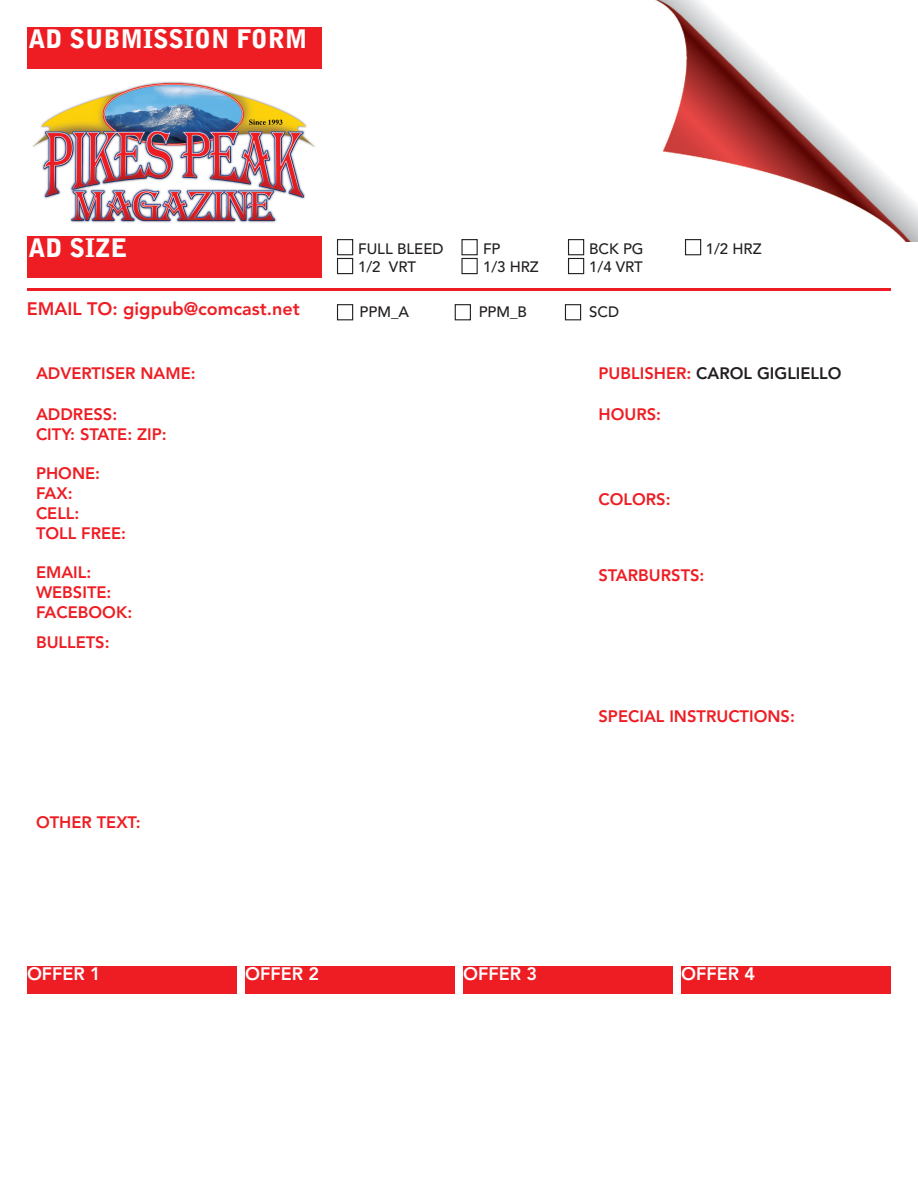
<style>
.page{position:relative;width:918px;height:1188px;background:#fff}
.page>*{position:absolute;margin:0;border:0;box-sizing:border-box;transform-origin:0 0}
.t1{font:900 25.5px "Bell Gothic BT";color:#fff}
.t2{font:800 18px "Avenir LT Std";color:#ee1d23}
.t3{font:800 18px "Avenir LT Std";color:#fff}
.t4{font:800 16.5px/19.8px "Avenir LT Std";color:#ee1d23}
.t5{font:800 16.5px "Avenir LT Std";color:#231f20}
.t6{font:500 15px "Avenir LT Std";color:#231f20}
.s1{color:#ee1d23}
</style>
<div class="page">
<img style="left:655px;top:0;width:262px;height:241px">
<div style="left:27px;top:236px;width:295px;height:42px;background:#ee1d23"></div>
<img style="left:32px;top:81px;width:283px;height:142px">
<div style="left:27px;top:27px;width:295px;height:42px;background:#ee1d23"></div>
<hr style="left:27px;top:288px;width:864px;height:3px;background:#ee1d23">
<svg style="left:337px;top:239px;width:365px;height:82px"></svg>
<div style="left:27px;top:967px;width:210px;height:27px;background:#ee1d23"></div>
<div style="left:245px;top:967px;width:210px;height:27px;background:#ee1d23"></div>
<div style="left:463px;top:967px;width:210px;height:27px;background:#ee1d23"></div>
<div style="left:681px;top:967px;width:210px;height:27px;background:#ee1d23"></div>
<h1 class="t1" style="left:28px;top:29px;width:281px">AD SUBMISSION FORM</h1>
<h1 class="t1" style="left:28px;top:238px;width:101px">AD SIZE</h1>
<p class="t2" style="left:27px;top:298px;width:274px">EMAIL TO: gigpub@comcast.net</p>
<p class="t6" style="left:358px;top:242px;width:87px">FULL BLEED</p>
<p class="t6" style="left:483px;top:242px;width:19px">FP</p>
<p class="t6" style="left:589px;top:242px;width:56px">BCK PG</p>
<p class="t6" style="left:706px;top:242px;width:57px">1/2 HRZ</p>
<p class="t6" style="left:358px;top:260px;width:59px">1/2 VRT</p>
<p class="t6" style="left:483px;top:260px;width:57px">1/3 HRZ</p>
<p class="t6" style="left:589px;top:260px;width:55px">1/4 VRT</p>
<p class="t6" style="left:360px;top:306px;width:51px">PPM_A</p>
<p class="t6" style="left:479px;top:306px;width:50px">PPM_B</p>
<p class="t6" style="left:589px;top:306px;width:32px">SCD</p>
<p class="t4" style="left:36px;top:364px;width:161px">ADVERTISER NAME:</p>
<p class="t5" style="left:599px;top:364px;width:244px"><span class="s1">PUBLISHER:</span> CAROL GIGLIELLO</p>
<p class="t4" style="left:36px;top:404px;width:132px">ADDRESS:<br>CITY: STATE: ZIP:</p>
<p class="t4" style="left:36px;top:464px;width:92px">PHONE:<br>FAX:<br>CELL:<br>TOLL FREE:</p>
<p class="t4" style="left:36px;top:563px;width:98px">EMAIL:<br>WEBSITE:<br>FACEBOOK:</p>
<p class="t4" style="left:36px;top:632px;width:75px">BULLETS:</p>
<p class="t4" style="left:599px;top:404px;width:64px">HOURS:</p>
<p class="t4" style="left:599px;top:489px;width:74px">COLORS:</p>
<p class="t4" style="left:599px;top:566px;width:108px">STARBURSTS:</p>
<p class="t4" style="left:36px;top:813px;width:106px">OTHER TEXT:</p>
<p class="t4" style="left:599px;top:706px;width:198px">SPECIAL INSTRUCTIONS:</p>
<p class="t3" style="left:27px;top:963px;width:75px">OFFER 1</p>
<p class="t3" style="left:245px;top:963px;width:75px">OFFER 2</p>
<p class="t3" style="left:463px;top:963px;width:75px">OFFER 3</p>
<p class="t3" style="left:681px;top:963px;width:75px">OFFER 4</p>
</div>
